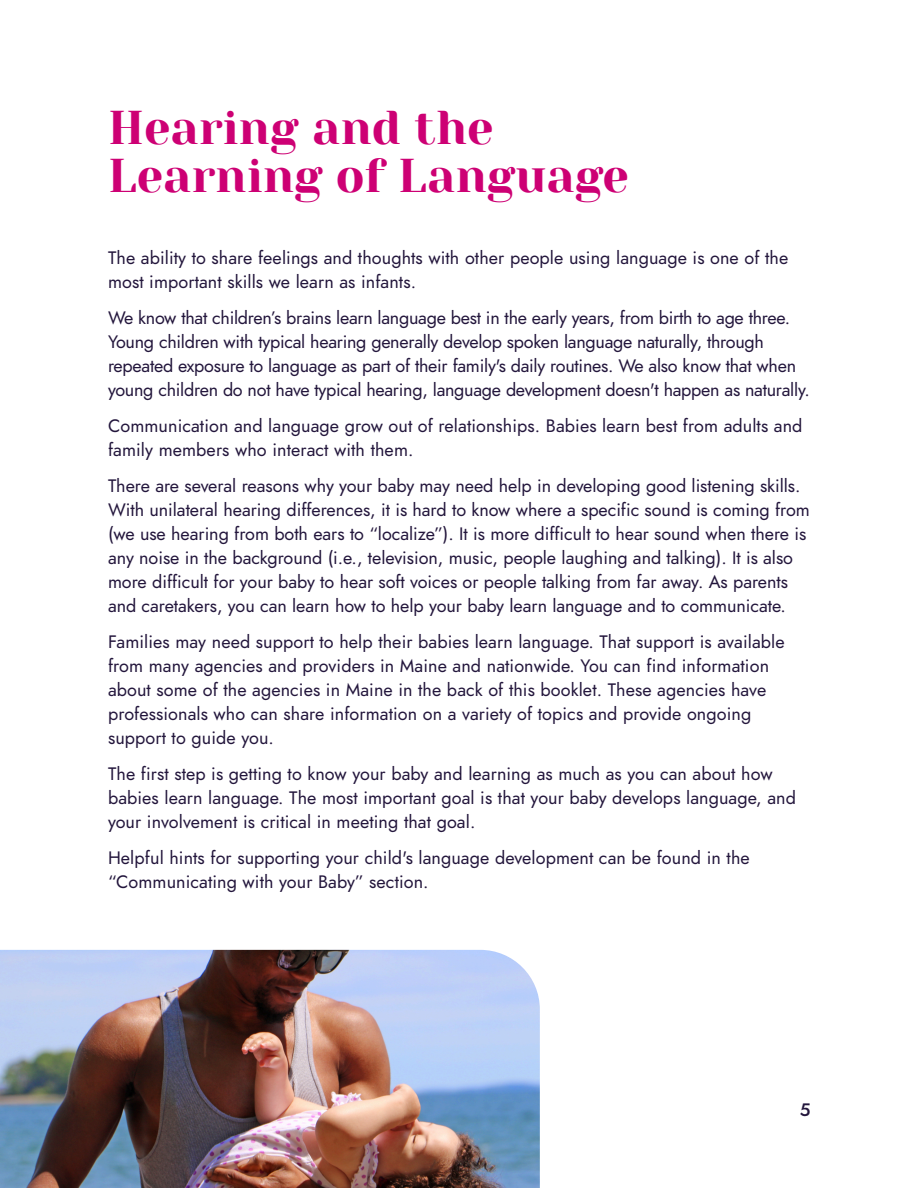
<style>
.page{position:relative;width:918px;height:1188px;background:#fff}
.page>*{position:absolute;margin:0;border:0;box-sizing:border-box;transform-origin:0 0}
.t1{font:47.25px/48px "Yeseva One";color:#cd0074}
.t2{font:18px/24px "Jost";color:#23163c}
.t3{font:500 18px "Jost";color:#23163c}
</style>
<div class="page">
<img style="left:0;top:950px;width:540px;height:238px">
<h1 class="t1" style="left:108px;top:104px;width:522px">Hearing and the<br>Learning of Language</h1>
<p class="t2" style="left:108px;top:247px;width:682px">The ability to share feelings and thoughts with other people using language is one of the most important skills we learn as infants.</p>
<p class="t2" style="left:108px;top:307px;width:703px">We know that children’s brains learn language best in the early years, from birth to age three.<br>Young children with typical hearing generally develop spoken language naturally, through repeated exposure to language as part of their family's daily routines. We also know that when young children do not have typical hearing, language development doesn't happen as naturally.</p>
<p class="t2" style="left:108px;top:415px;width:696px">Communication and language grow out of relationships. Babies learn best from adults and family members who interact with them.</p>
<p class="t2" style="left:108px;top:475px;width:703px">There are several reasons why your baby may need help in developing good listening skills.<br>With unilateral hearing differences, it is hard to know where a specific sound is coming from (we use hearing from both ears to “localize”). It is more difficult to hear sound when there is any noise in the background (i.e., television, music, people laughing and talking). It is also more difficult for your baby to hear soft voices or people talking from far away. As parents and caretakers, you can learn how to help your baby learn language and to communicate.</p>
<p class="t2" style="left:108px;top:631px;width:678px">Families may need support to help their babies learn language. That support is available from many agencies and providers in Maine and nationwide. You can find information about some of the agencies in Maine in the back of this booklet. These agencies have professionals who can share information on a variety of topics and provide ongoing support to guide you.</p>
<p class="t2" style="left:108px;top:763px;width:690px">The first step is getting to know your baby and learning as much as you can about how babies learn language. The most important goal is that your baby develops language, and your involvement is critical in meeting that goal.</p>
<p class="t2" style="left:108px;top:847px;width:643px">Helpful hints for supporting your child's language development can be found in the “Communicating with your Baby” section.</p>
<p class="t3" style="left:800px;top:1101px;width:12px">5</p>
</div>
